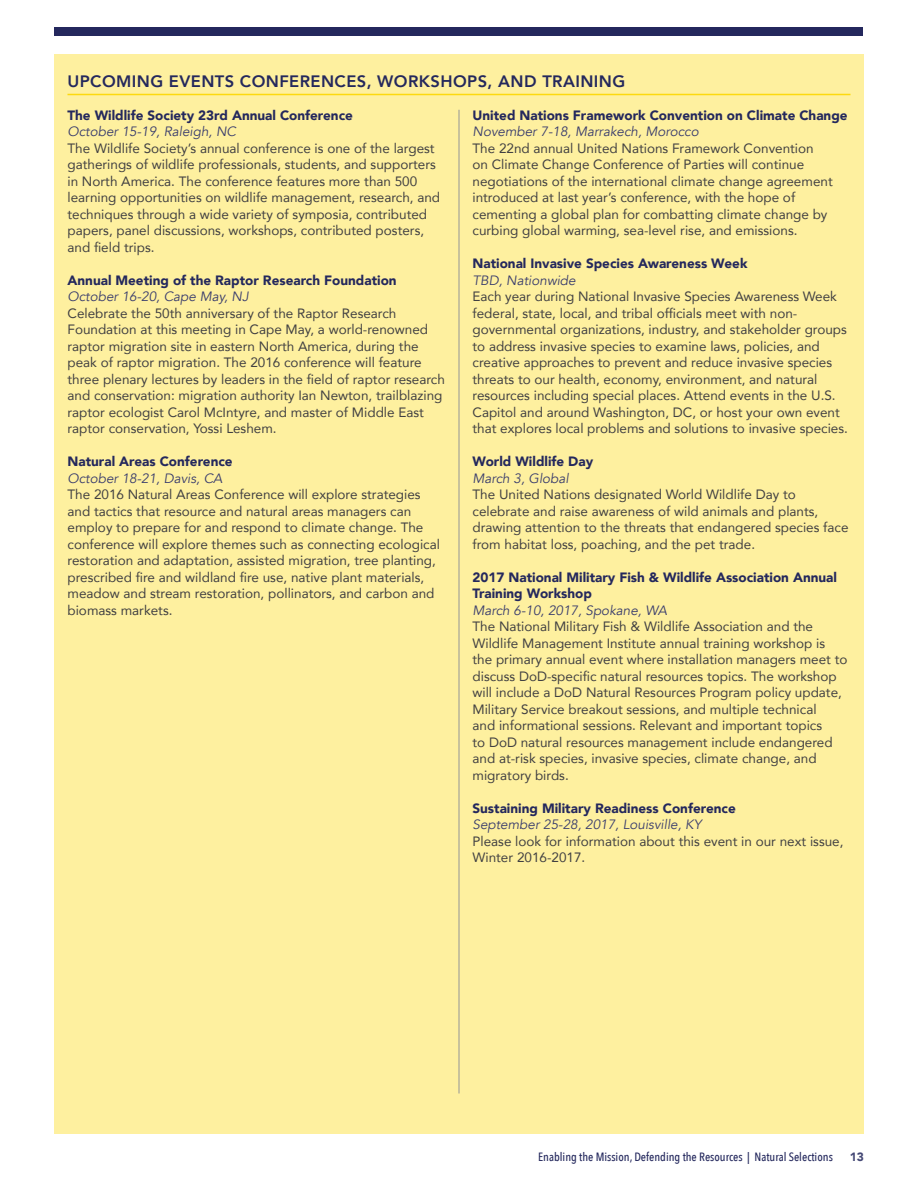
<style>
.page{position:relative;width:918px;height:1188px;background:#fff}
.page>*{position:absolute;margin:0;border:0;box-sizing:border-box;transform-origin:0 0}
.t1{font:800 16.5px "Avenir";letter-spacing:.025em;color:#24285d}
.t2{font:13.5px/16.5px "Avenir";color:#414042}
.t3{font:900 13.5px/16.5px "Avenir";color:#24285d}
.t4{font:italic 13.5px "Avenir";color:#3a3d6d}
.t5{font:500 12px "Avenir Next Condensed";color:#24285d}
.t6{font:900 12px "Avenir";color:#444875}
</style>
<div class="page">
<div style="left:54px;top:27px;width:808px;height:9px;background:#24285d"></div>
<div style="left:54px;top:54px;width:810px;height:1080px;background:#fef09f"></div>
<hr style="left:68px;top:94px;width:782px;height:1px;background:#fdd90f">
<hr style="left:459px;top:110px;width:1px;height:984px;background:#939598">
<p class="t1" style="left:68px;top:68px;width:559px">UPCOMING EVENTS CONFERENCES, WORKSHOPS, AND TRAINING</p>
<p class="t3" style="left:68px;top:107px;width:287px">The Wildlife Society 23rd Annual Conference</p>
<p class="t4" style="left:68px;top:124px;width:170px">October 15-19, Raleigh, NC</p>
<p class="t2" style="left:68px;top:140px;width:374px">The Wildlife Society’s annual conference is one of the largest gatherings of wildlife professionals, students, and supporters in North America. The conference features more than 500 learning opportunities on wildlife management, research, and techniques through a wide variety of symposia, contributed papers, panel discussions, workshops, contributed posters, and field trips.</p>
<p class="t3" style="left:68px;top:272px;width:331px">Annual Meeting of the Raptor Research Foundation</p>
<p class="t4" style="left:68px;top:289px;width:183px">October 16-20, Cape May, NJ</p>
<p class="t2" style="left:68px;top:305px;width:379px">Celebrate the 50th anniversary of the Raptor Research Foundation at this meeting in Cape May, a world-renowned raptor migration site in eastern North America, during the peak of raptor migration. The 2016 conference will feature three plenary lectures by leaders in the field of raptor research and conservation: migration authority Ian Newton, trailblazing raptor ecologist Carol McIntyre, and master of Middle East raptor conservation, Yossi Leshem.</p>
<p class="t3" style="left:68px;top:453px;width:167px">Natural Areas Conference</p>
<p class="t4" style="left:68px;top:470px;width:157px">October 18-21, Davis, CA</p>
<p class="t2" style="left:68px;top:486px;width:374px">The 2016 Natural Areas Conference will explore strategies and tactics that resource and natural areas managers can employ to prepare for and respond to climate change. The conference will explore themes such as connecting ecological restoration and adaptation, assisted migration, tree planting, prescribed fire and wildland fire use, native plant materials, meadow and stream restoration, pollinators, and carbon and biomass markets.</p>
<p class="t3" style="left:472px;top:107px;width:377px">United Nations Framework Convention on Climate Change</p>
<p class="t4" style="left:472px;top:124px;width:228px">November 7-18, Marrakech, Morocco</p>
<p class="t2" style="left:472px;top:140px;width:362px">The 22nd annual United Nations Framework Convention<br>on Climate Change Conference of Parties will continue negotiations of the international climate change agreement introduced at last year’s conference, with the hope of cementing a global plan for combatting climate change by curbing global warming, sea-level rise, and emissions.</p>
<p class="t3" style="left:472px;top:255px;width:277px">National Invasive Species Awareness Week</p>
<p class="t4" style="left:472px;top:272px;width:105px">TBD, Nationwide</p>
<p class="t2" style="left:472px;top:288px;width:377px">Each year during National Invasive Species Awareness Week federal, state, local, and tribal officials meet with non&shy;governmental organizations, industry, and stakeholder groups to address invasive species to examine laws, policies, and creative approaches to prevent and reduce invasive species threats to our health, economy, environment, and natural resources including special places. Attend events in the U.S.<br>Capitol and around Washington, DC, or host your own event that explores local problems and solutions to invasive species.</p>
<p class="t3" style="left:472px;top:453px;width:122px">World Wildlife Day</p>
<p class="t4" style="left:472px;top:470px;width:98px">March 3, Global</p>
<p class="t2" style="left:472px;top:486px;width:378px">The United Nations designated World Wildlife Day to celebrate and raise awareness of wild animals and plants, drawing attention to the threats that endangered species face from habitat loss, poaching, and the pet trade.</p>
<p class="t3" style="left:472px;top:569px;width:366px">2017 National Military Fish &amp; Wildlife Association Annual<br>Training Workshop</p>
<p class="t4" style="left:472px;top:602px;width:196px">March 6-10, 2017, Spokane, WA</p>
<p class="t2" style="left:472px;top:618px;width:376px">The National Military Fish &amp; Wildlife Association and the Wildlife Management Institute annual training workshop is the primary annual event where installation managers meet to discuss DoD-specific natural resources topics. The workshop will include a DoD Natural Resources Program policy update, Military Service breakout sessions, and multiple technical<br>and informational sessions. Relevant and important topics<br>to DoD natural resources management include endangered and at-risk species, invasive species, climate change, and migratory birds.</p>
<p class="t3" style="left:472px;top:799px;width:265px">Sustaining Military Readiness Conference</p>
<p class="t4" style="left:472px;top:817px;width:231px">September 25-28, 2017, Louisville, KY</p>
<p class="t2" style="left:472px;top:832px;width:373px">Please look for information about this event in our next issue,<br>Winter 2016-2017.</p>
<p class="t5" style="left:538px;top:1150px;width:296px">Enabling the Mission, Defending the Resources | Natural Selections</p>
<p class="t6" style="left:850px;top:1147px;width:16px">13</p>
</div>
